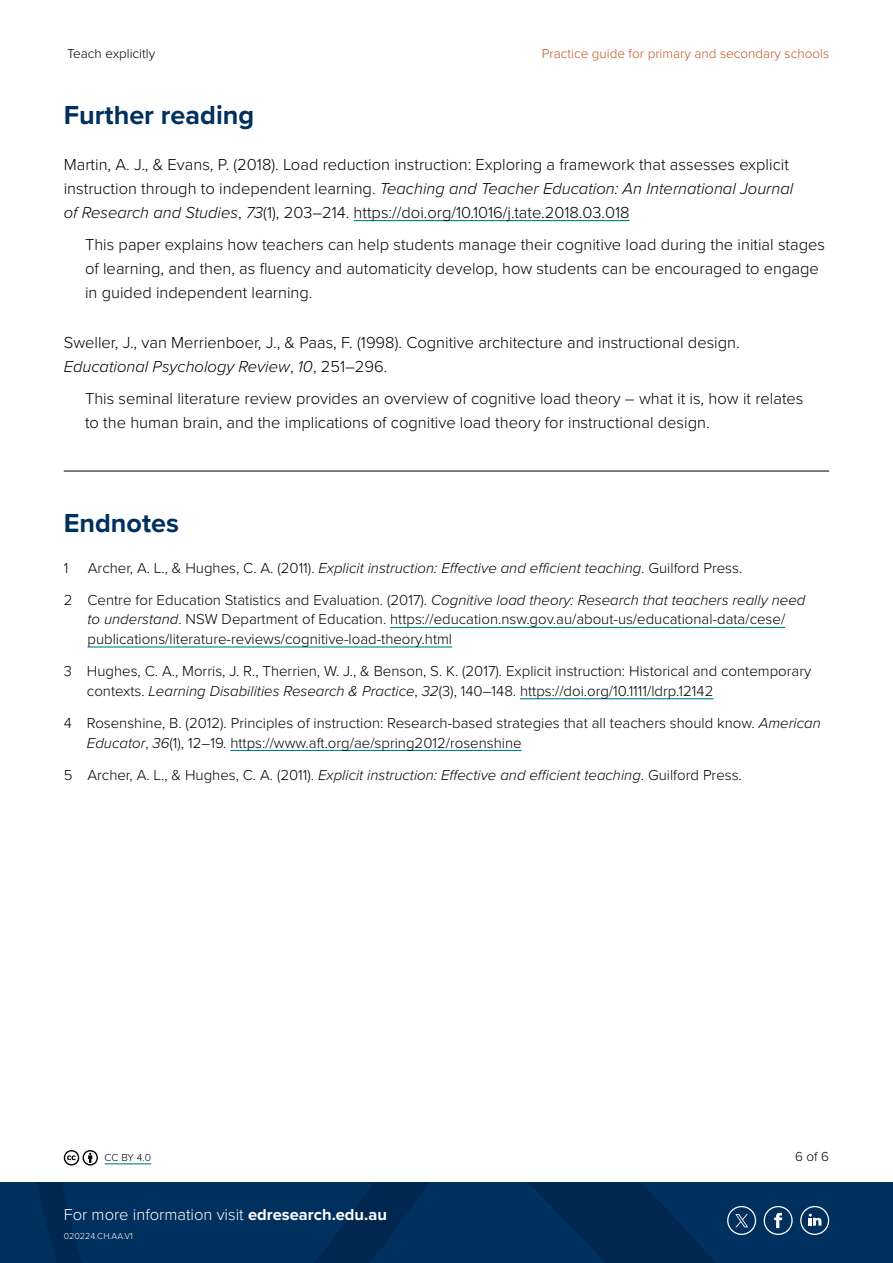
<style>
.page{position:relative;width:893px;height:1263px;background:#fff}
.page>*{position:absolute;margin:0;border:0;box-sizing:border-box;transform-origin:0 0}
.t1{font:700 27px "Proxima Nova";color:#00305e}
.Normal___indent{font:300 16.5px/24px "Proxima Nova";color:#000}
.Footer_-_white_text{font:300 16.5px "Proxima Nova";color:#fff}
.Endnotes{font:300 15px/19.5px "Proxima Nova";color:#000}
.Endnotes-2{font:italic 300 15px "Proxima Nova";color:#000}
.t2{font:300 13.5px "Proxima Nova";color:#c15628}
.t3{font:300 13.5px "Proxima Nova";color:#000}
.Copyright{font:300 10.5px "Proxima Nova";color:#000}
.t4{font:300 9px "Proxima Nova";color:#fff}
.s1{font-style:italic}
.s2{font-style:normal}
.s3{font-weight:700}
</style>
<div class="page">
<div style="left:0;top:1182px;width:893px;height:81px;background:#00305e"></div>
<svg style="left:37px;top:1182px;width:793px;height:81px"></svg>
<svg style="left:64px;top:1150px;width:34px;height:15px"></svg>
<hr style="left:64px;top:471px;width:765px;height:1px;background:#000">
<hr style="left:354px;top:220px;width:276px;height:1px;background:#01838f">
<hr style="left:390px;top:627px;width:395px;height:1px;background:#01838f">
<hr style="left:88px;top:646px;width:364px;height:1px;background:#01838f">
<hr style="left:520px;top:698px;width:193px;height:1px;background:#01838f">
<hr style="left:230px;top:750px;width:292px;height:1px;background:#01838f">
<hr style="left:105px;top:1163px;width:46px;height:1px;background:#01838f">
<div style="left:800px;top:1206px;width:29px;height:29px;border:1px solid #fff;border-radius:50%"></div>
<svg style="left:809px;top:1214px;width:12px;height:11px"></svg>
<div style="left:764px;top:1206px;width:29px;height:29px;border:1px solid #fff;border-radius:50%"></div>
<svg style="left:774px;top:1213px;width:8px;height:15px"></svg>
<svg style="left:735px;top:1214px;width:13px;height:13px"></svg>
<div style="left:727px;top:1206px;width:29px;height:29px;border:1px solid #fff;border-radius:50%"></div>
<p class="t3" style="left:67px;top:43px;width:89px">Teach explicitly</p>
<p class="t2" style="left:542px;top:43px;width:289px">Practice guide for primary and secondary schools</p>
<h1 class="t1" style="left:64px;top:95px;width:192px">Further reading</h1>
<p class="Normal___indent" style="left:64px;top:151px;width:731px">Martin, A. J., &amp; Evans, P. (2018). Load reduction instruction: Exploring a framework that assesses explicit instruction through to independent learning. <span class="s1">Teaching and Teacher Education: An International Journal of Research and Studies</span>, <span class="s1">73</span>(1), 203–214. https://doi.org/10.1016/j.tate.2018.03.018</p>
<p class="Normal___indent" style="left:85px;top:232px;width:741px">This paper explains how teachers can help students manage their cognitive load during the initial stages of learning, and then, as fluency and automaticity develop, how students can be encouraged to engage in guided independent learning.</p>
<p class="Normal___indent" style="left:64px;top:329px;width:677px">Sweller, J., van Merrienboer, J., &amp; Paas, F. (1998). Cognitive architecture and instructional design.<br><span class="s1">Educational Psychology Review</span>, <span class="s1">10</span>, 251–296.</p>
<p class="Normal___indent" style="left:85px;top:386px;width:720px">This seminal literature review provides an overview of cognitive load theory – what it is, how it relates to the human brain, and the implications of cognitive load theory for instructional design.</p>
<h1 class="t1" style="left:64px;top:503px;width:117px">Endnotes</h1>
<p class="Endnotes" style="left:64px;top:557px;width:6px">1</p>
<p class="Endnotes-2" style="left:88px;top:556px;width:656px"><span class="s2">Archer, A. L., &amp; Hughes, C. A. (2011).</span> Explicit instruction: Effective and efficient teaching<span class="s2">. Guilford Press.</span></p>
<p class="Endnotes" style="left:88px;top:589px;width:719px;text-indent:-24px">2 Centre for Education Statistics and Evaluation. (2017). <span class="s1">Cognitive load theory: Research that teachers really need to understand</span>. NSW Department of Education. https://education.nsw.gov.au/about-us/educational-data/cese/ publications/literature-reviews/cognitive-load-theory.html</p>
<p class="Endnotes" style="left:87px;top:661px;width:726px;text-indent:-23px">3 Hughes, C. A., Morris, J. R., Therrien, W. J., &amp; Benson, S. K. (2017). Explicit instruction: Historical and contemporary contexts. <span class="s1">Learning Disabilities Research &amp; Practice</span>, <span class="s1">32</span>(3), 140–148. https://doi.org/10.1111/ldrp.12142</p>
<p class="Endnotes" style="left:87px;top:712px;width:735px;text-indent:-23px">4 Rosenshine, B. (2012). Principles of instruction: Research-based strategies that all teachers should know. <span class="s1">American<br>Educator</span>, <span class="s1">36</span>(1), 12–19. https://www.aft.org/ae/spring2012/rosenshine</p>
<p class="Endnotes-2" style="left:64px;top:763px;width:680px"><span class="s2">5 Archer, A. L., &amp; Hughes, C. A. (2011).</span> Explicit instruction: Effective and efficient teaching<span class="s2">. Guilford Press.</span></p>
<p class="Copyright" style="left:105px;top:1149px;width:48px">CC BY 4.0</p>
<p class="Footer_-_white_text" style="left:64px;top:1203px;width:325px">For more information visit <span class="s3">edresearch.edu.au</span></p>
<p class="t4" style="left:64px;top:1229px;width:71px">020224.CH.AA.V1</p>
<p class="t3" style="left:795px;top:1147px;width:36px">6 of 6</p>
</div>
